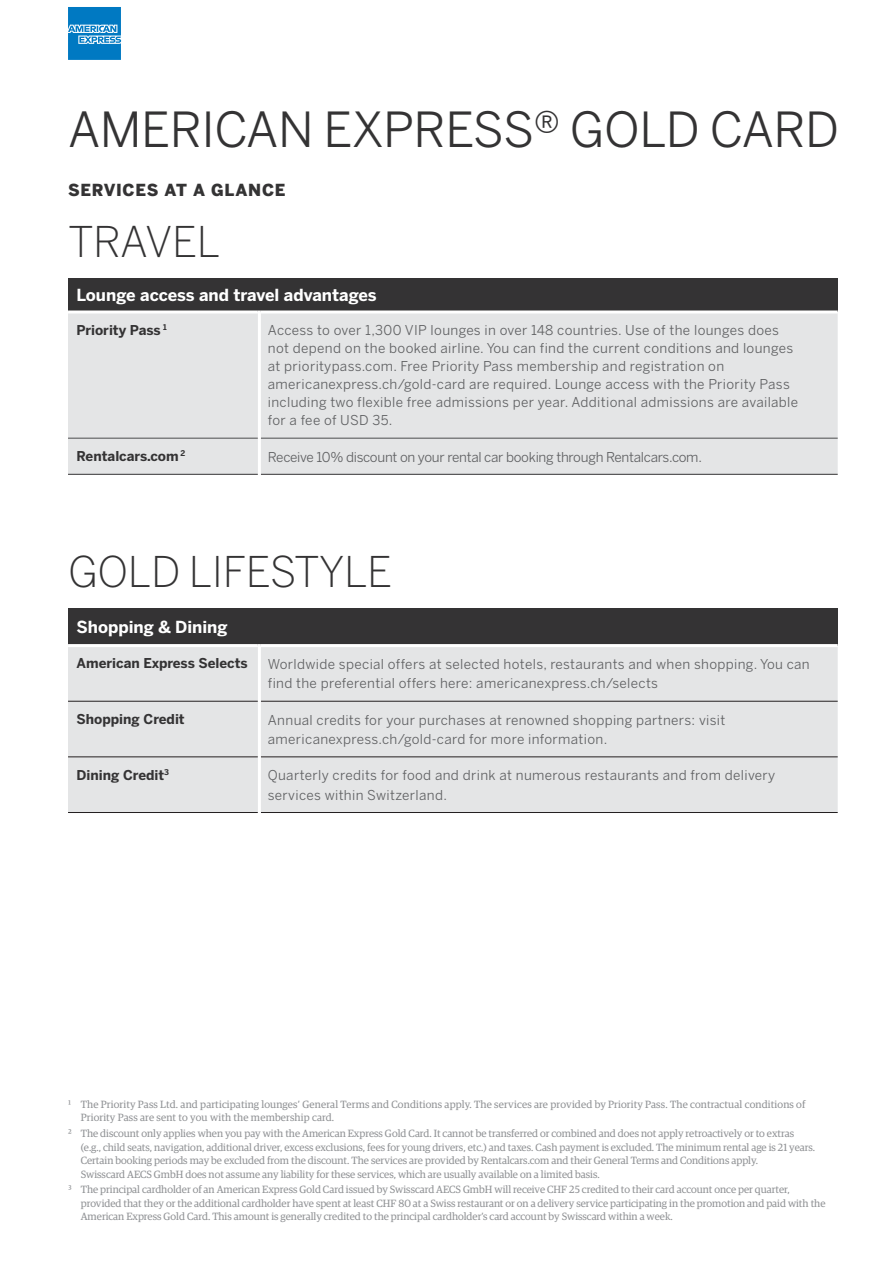
<style>
.page{position:relative;width:893px;height:1263px;background:#fff}
.page>*{position:absolute;margin:0;border:0;box-sizing:border-box;transform-origin:0 0}
.t1{font:48px "Benton Sans";letter-spacing:-.01em;color:#343334}
.t2{font:300 42px "Benton Sans";letter-spacing:-.01em;color:#343334}
.t3{font:700 16.5px "Benton Sans";color:#fff}
.t4{font:900 16.5px "Benton Sans";letter-spacing:.04em;color:#343334}
.t5{font:13.5px/18px "Benton Sans";letter-spacing:.025em;color:#5f6062}
.t6{font:700 13.5px "Benton Sans";color:#343334}
.t7{font:13.5px "Benton Sans";letter-spacing:-.02em;color:#5f6062}
.t8{font:10.5px/13.5px "Guardian Egyp";color:#8f9194}
</style>
<div class="page">
<div style="left:68px;top:279px;width:770px;height:33px;background:#343334"></div>
<div style="left:68px;top:313px;width:190px;height:161px;background:#e4e5e6"></div>
<div style="left:261px;top:313px;width:577px;height:161px;background:#e4e5e6"></div>
<hr style="left:68px;top:310px;width:190px;height:3px;background:#fff">
<hr style="left:261px;top:310px;width:577px;height:3px;background:#fff">
<hr style="left:68px;top:438px;width:190px;height:1px;background:#4c4c4e">
<hr style="left:261px;top:438px;width:577px;height:1px;background:#4c4c4e">
<hr style="left:68px;top:474px;width:190px;height:1px;background:#343334">
<hr style="left:261px;top:474px;width:577px;height:1px;background:#343334">
<hr style="left:258px;top:310px;width:3px;height:128px;background:#fff">
<svg style="left:68px;top:7px;width:53px;height:53px;background:#248bca"></svg>
<div style="left:68px;top:608px;width:770px;height:38px;background:#343334"></div>
<div style="left:68px;top:647px;width:190px;height:165px;background:#e4e5e6"></div>
<div style="left:261px;top:647px;width:577px;height:165px;background:#e4e5e6"></div>
<hr style="left:68px;top:701px;width:190px;height:1px;background:#231f20">
<hr style="left:261px;top:701px;width:577px;height:1px;background:#231f20">
<hr style="left:68px;top:756px;width:190px;height:1px;background:#231f20">
<hr style="left:261px;top:756px;width:577px;height:1px;background:#231f20">
<hr style="left:68px;top:812px;width:190px;height:1px;background:#231f20">
<hr style="left:261px;top:812px;width:577px;height:1px;background:#231f20">
<hr style="left:258px;top:644px;width:3px;height:57px;background:#fff">
<hr style="left:68px;top:644px;width:190px;height:3px;background:#fff">
<hr style="left:261px;top:644px;width:577px;height:3px;background:#fff">
<h1 class="t1" style="left:68px;top:107px;width:773px">AMERICAN EXPRESS® GOLD CARD</h1>
<h3 class="t4" style="left:68px;top:181px;width:219px">SERVICES AT A GLANCE</h3>
<h2 class="t2" style="left:68px;top:226px;width:154px">TRAVEL</h2>
<h3 class="t3" style="left:77px;top:288px;width:302px">Lounge access and travel advantages</h3>
<p class="t6" style="left:77px;top:323px;width:92px">Priority Pass <sup>1</sup></p>
<p class="t5" style="left:268px;top:323px;width:532px">Access to over 1,300 VIP lounges in over 148 countries. Use of the lounges does not depend on the booked airline. You can find the current conditions and lounges at prioritypass.com. Free Priority Pass membership and registration on americanexpress.ch/gold-card are required. Lounge access with the Priority Pass including two flexible free admissions per year. Additional admissions are available for a fee of USD 35.</p>
<p class="t6" style="left:77px;top:450px;width:110px">Rentalcars.com <sup>2</sup></p>
<p class="t7" style="left:268px;top:450px;width:436px">Receive 10% discount on your rental car booking through Rentalcars.com.</p>
<h2 class="t2" style="left:68px;top:555px;width:326px">GOLD LIFESTYLE</h2>
<h3 class="t3" style="left:77px;top:619px;width:153px">Shopping &amp; Dining</h3>
<p class="t6" style="left:77px;top:657px;width:173px">American Express Selects</p>
<p class="t5" style="left:268px;top:655px;width:543px;line-height:19.5px">Worldwide special offers at selected hotels, restaurants and when shopping. You can find the preferential offers here: americanexpress.ch/selects</p>
<p class="t6" style="left:77px;top:713px;width:110px">Shopping Credit</p>
<p class="t5" style="left:268px;top:711px;width:459px;line-height:19.5px">Annual credits for your purchases at renowned shopping partners: visit americanexpress.ch/gold-card for more information.</p>
<p class="t6" style="left:77px;top:768px;width:94px">Dining Credit<sup>3</sup></p>
<p class="t5" style="left:268px;top:767px;width:509px;line-height:19.5px">Quarterly credits for food and drink at numerous restaurants and from delivery services within Switzerland.</p>
<p class="t8" style="left:81px;top:1098px;width:726px;text-indent:-13px">1 The Priority Pass Ltd. and participating lounges’ General Terms and Conditions apply. The services are provided by Priority Pass. The contractual conditions of<br>Priority Pass are sent to you with the membership card.</p>
<p class="t8" style="left:81px;top:1127px;width:736px;text-indent:-13px">2 The discount only applies when you pay with the American Express Gold Card. It cannot be transferred or combined and does not apply retroactively or to extras (e.g., child seats, navigation, additional driver, excess exclusions, fees for young drivers, etc.) and taxes. Cash payment is excluded. The minimum rental age is 21 years.<br>Certain booking periods may be excluded from the discount. The services are provided by Rentalcars.com and their General Terms and Conditions apply.<br>Swisscard AECS GmbH does not assume any liability for these services, which are usually available on a limited basis.</p>
<p class="t8" style="left:81px;top:1183px;width:746px;text-indent:-13px">3 The principal cardholder of an American Express Gold Card issued by Swisscard AECS GmbH will receive CHF 25 credited to their card account once per quarter, provided that they or the additional cardholder have spent at least CHF 80 at a Swiss restaurant or on a delivery service participating in the promotion and paid with the<br>American Express Gold Card. This amount is generally credited to the principal cardholder’s card account by Swisscard within a week.</p>
</div>
